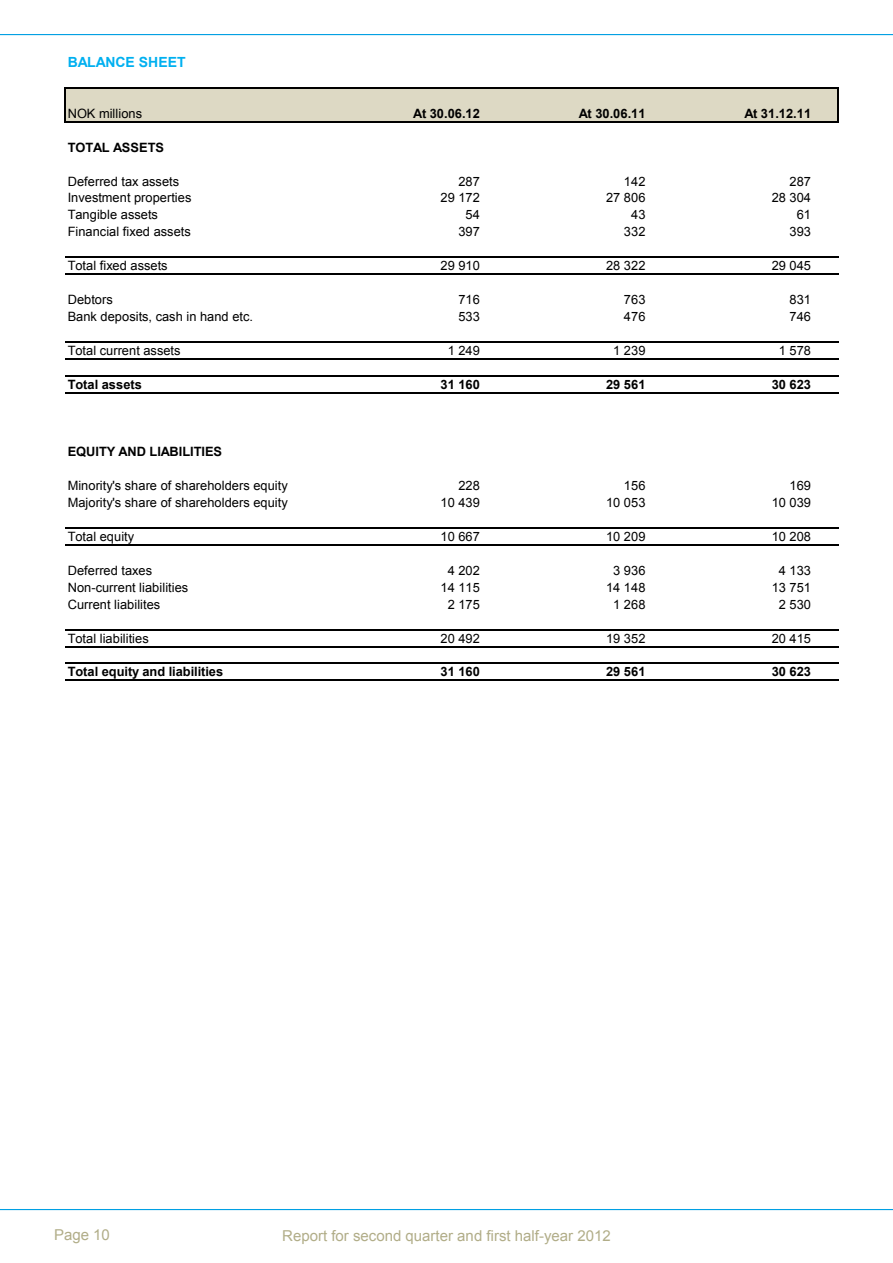
<style>
.page{position:relative;width:893px;height:1263px;background:#fff}
.page>*{position:absolute;margin:0;border:0;box-sizing:border-box;transform-origin:0 0}
.t1{font:15px "Arial";color:#b1ad88}
.t2{font:700 13.95px "Arial";color:#00b0f0}
.t3{font:12.9px "Arial";letter-spacing:.005em;color:#000}
.t4{font:700 12.9px "Arial";color:#000}
</style>
<div class="page">
<hr style="left:0;top:34px;width:893px;height:1px;background:#009fe3">
<hr style="left:0;top:1209px;width:893px;height:1px;background:#009fe3">
<div style="left:66px;top:88px;width:773px;height:34px;background:#ddd9c4"></div>
<hr style="left:64px;top:87px;width:2px;height:35px;background:#000">
<hr style="left:838px;top:88px;width:1px;height:34px;background:#000">
<hr style="left:66px;top:87px;width:773px;height:1px;background:#000">
<hr style="left:66px;top:121px;width:773px;height:1px;background:#000">
<hr style="left:65px;top:257px;width:774px;height:1px;background:#000">
<hr style="left:65px;top:273px;width:774px;height:2px;background:#000">
<hr style="left:65px;top:341px;width:774px;height:1px;background:#000">
<hr style="left:65px;top:358px;width:774px;height:1px;background:#000">
<hr style="left:65px;top:375px;width:774px;height:1px;background:#000">
<hr style="left:65px;top:392px;width:774px;height:1px;background:#000">
<hr style="left:65px;top:527px;width:774px;height:2px;background:#000">
<hr style="left:65px;top:544px;width:774px;height:1px;background:#000">
<hr style="left:65px;top:629px;width:774px;height:1px;background:#000">
<hr style="left:65px;top:646px;width:774px;height:1px;background:#000">
<hr style="left:65px;top:663px;width:774px;height:1px;background:#000">
<hr style="left:65px;top:680px;width:774px;height:1px;background:#000">
<p class="t2" style="left:68px;top:53px;width:119px">BALANCE SHEET</p>
<p class="t3" style="left:68px;top:105px;width:76px">NOK millions</p>
<p class="t4" style="left:413px;top:105px;width:68px">At 30.06.12</p>
<p class="t4" style="left:579px;top:105px;width:68px">At 30.06.11</p>
<p class="t4" style="left:744px;top:105px;width:68px">At 31.12.11</p>
<p class="t4" style="left:68px;top:139px;width:98px">TOTAL ASSETS</p>
<p class="t3" style="left:68px;top:173px;width:113px">Deferred tax assets</p>
<p class="t3" style="left:458px;top:173px;width:23px">287</p>
<p class="t3" style="left:624px;top:173px;width:23px">142</p>
<p class="t3" style="left:789px;top:173px;width:23px">287</p>
<p class="t3" style="left:68px;top:189px;width:125px">Investment properties</p>
<p class="t3" style="left:440px;top:189px;width:41px">29 172</p>
<p class="t3" style="left:606px;top:189px;width:41px">27 806</p>
<p class="t3" style="left:772px;top:189px;width:41px">28 304</p>
<p class="t3" style="left:68px;top:206px;width:92px">Tangible assets</p>
<p class="t3" style="left:466px;top:206px;width:16px">54</p>
<p class="t3" style="left:631px;top:206px;width:16px">43</p>
<p class="t3" style="left:797px;top:206px;width:16px">61</p>
<p class="t3" style="left:68px;top:223px;width:125px">Financial fixed assets</p>
<p class="t3" style="left:458px;top:223px;width:23px">397</p>
<p class="t3" style="left:624px;top:223px;width:23px">332</p>
<p class="t3" style="left:789px;top:223px;width:23px">393</p>
<p class="t3" style="left:68px;top:257px;width:102px">Total fixed assets</p>
<p class="t3" style="left:440px;top:257px;width:41px">29 910</p>
<p class="t3" style="left:606px;top:257px;width:41px">28 322</p>
<p class="t3" style="left:772px;top:257px;width:41px">29 045</p>
<p class="t3" style="left:68px;top:291px;width:47px">Debtors</p>
<p class="t3" style="left:458px;top:291px;width:23px">716</p>
<p class="t3" style="left:624px;top:291px;width:23px">763</p>
<p class="t3" style="left:789px;top:291px;width:23px">831</p>
<p class="t3" style="left:68px;top:308px;width:187px">Bank deposits, cash in hand etc.</p>
<p class="t3" style="left:458px;top:308px;width:23px">533</p>
<p class="t3" style="left:624px;top:308px;width:23px">476</p>
<p class="t3" style="left:789px;top:308px;width:23px">746</p>
<p class="t3" style="left:68px;top:342px;width:114px">Total current assets</p>
<p class="t3" style="left:448px;top:342px;width:34px">1 249</p>
<p class="t3" style="left:613px;top:342px;width:34px">1 239</p>
<p class="t3" style="left:779px;top:342px;width:34px">1 578</p>
<p class="t4" style="left:68px;top:375px;width:76px">Total assets</p>
<p class="t4" style="left:440px;top:375px;width:41px">31 160</p>
<p class="t4" style="left:606px;top:375px;width:41px">29 561</p>
<p class="t4" style="left:772px;top:375px;width:41px">30 623</p>
<p class="t4" style="left:68px;top:443px;width:156px">EQUITY AND LIABILITIES</p>
<p class="t3" style="left:68px;top:477px;width:222px">Minority's share of shareholders equity</p>
<p class="t3" style="left:458px;top:477px;width:23px">228</p>
<p class="t3" style="left:624px;top:477px;width:23px">156</p>
<p class="t3" style="left:789px;top:477px;width:23px">169</p>
<p class="t3" style="left:68px;top:494px;width:222px">Majority's share of shareholders equity</p>
<p class="t3" style="left:440px;top:494px;width:41px">10 439</p>
<p class="t3" style="left:606px;top:494px;width:41px">10 053</p>
<p class="t3" style="left:772px;top:494px;width:41px">10 039</p>
<p class="t3" style="left:68px;top:528px;width:68px">Total equity</p>
<p class="t3" style="left:440px;top:528px;width:41px">10 667</p>
<p class="t3" style="left:606px;top:528px;width:41px">10 209</p>
<p class="t3" style="left:772px;top:528px;width:41px">10 208</p>
<p class="t3" style="left:68px;top:562px;width:86px">Deferred taxes</p>
<p class="t3" style="left:448px;top:562px;width:34px">4 202</p>
<p class="t3" style="left:613px;top:562px;width:34px">3 936</p>
<p class="t3" style="left:779px;top:562px;width:34px">4 133</p>
<p class="t3" style="left:68px;top:579px;width:122px">Non-current liabilities</p>
<p class="t3" style="left:440px;top:579px;width:41px">14 115</p>
<p class="t3" style="left:606px;top:579px;width:41px">14 148</p>
<p class="t3" style="left:772px;top:579px;width:41px">13 751</p>
<p class="t3" style="left:68px;top:596px;width:94px">Current liabilites</p>
<p class="t3" style="left:448px;top:596px;width:34px">2 175</p>
<p class="t3" style="left:613px;top:596px;width:34px">1 268</p>
<p class="t3" style="left:779px;top:596px;width:34px">2 530</p>
<p class="t3" style="left:68px;top:630px;width:83px">Total liabilities</p>
<p class="t3" style="left:440px;top:630px;width:41px">20 492</p>
<p class="t3" style="left:606px;top:630px;width:41px">19 352</p>
<p class="t3" style="left:772px;top:630px;width:41px">20 415</p>
<p class="t4" style="left:68px;top:663px;width:157px">Total equity and liabilities</p>
<p class="t4" style="left:440px;top:663px;width:41px">31 160</p>
<p class="t4" style="left:606px;top:663px;width:41px">29 561</p>
<p class="t4" style="left:772px;top:663px;width:41px">30 623</p>
<p class="t1" style="left:54px;top:1225px;width:57px">Page 10</p>
<p class="t1" style="left:282px;top:1226px;width:330px">Report for second quarter and first half-year 2012</p>
</div>
